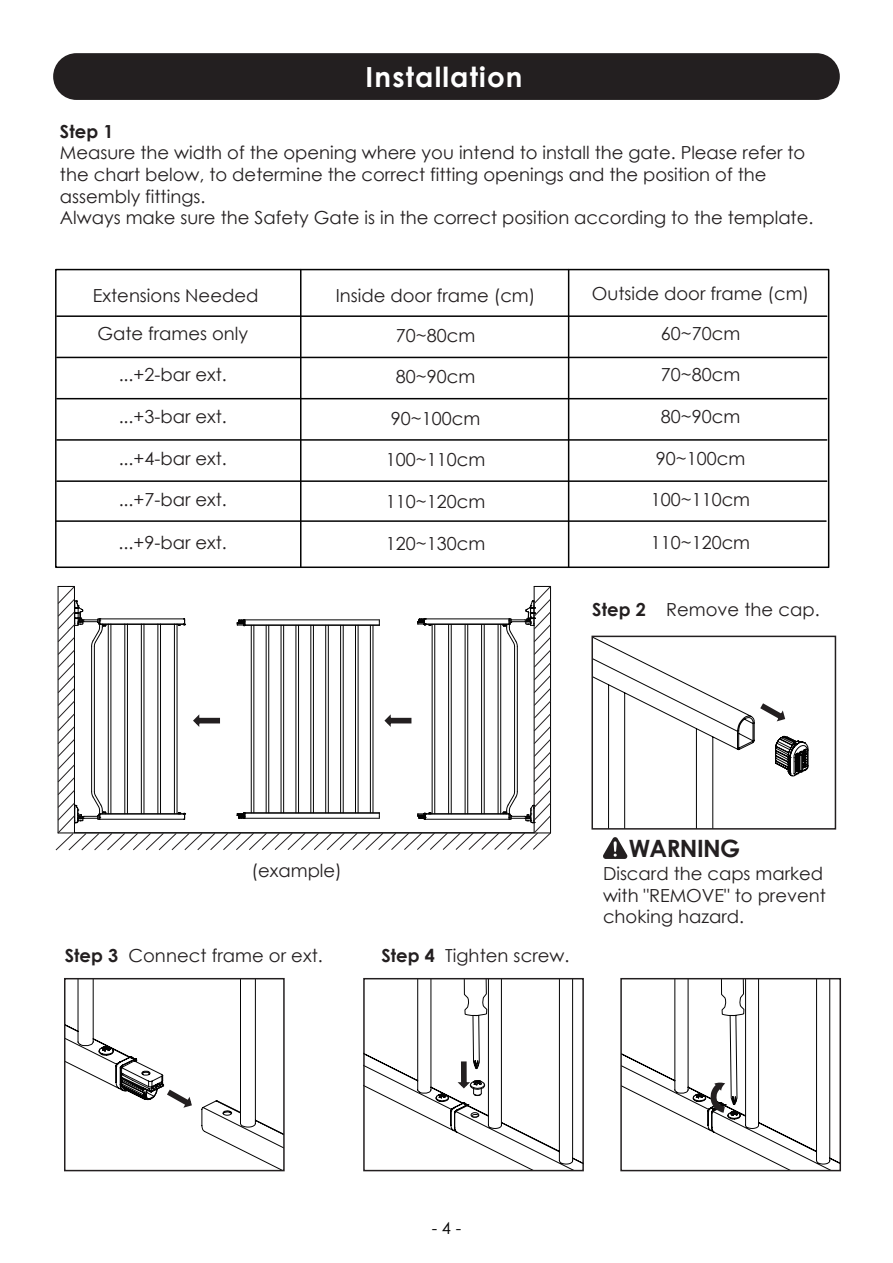
<style>
.page{position:relative;width:893px;height:1263px;background:#fff}
.page>*{position:absolute;margin:0;border:0;box-sizing:border-box;transform-origin:0 0}
.t1{font:700 27.75px "Century Gothic";letter-spacing:.04em;color:#fff}
.t2{font:700 23.85px "Century Gothic";letter-spacing:-.025em;color:#231f20}
.t3{font:18px/21.6px "Century Gothic";color:#231f20}
.t4{font:700 18px "Century Gothic";color:#231f20}
.t5{font:16.5px "Century Gothic";color:#030303}
.s1{font-weight:700}
</style>
<div class="page">
<svg style="left:603px;top:837px;width:25px;height:22px"></svg>
<div style="left:55px;top:269px;width:774px;height:299px;border:2px solid #030303"></div>
<hr style="left:57px;top:315px;width:770px;height:2px;background:#030303">
<hr style="left:57px;top:357px;width:770px;height:1px;background:#030303">
<hr style="left:57px;top:398px;width:770px;height:1px;background:#030303">
<hr style="left:57px;top:439px;width:770px;height:2px;background:#030303">
<hr style="left:57px;top:480px;width:770px;height:2px;background:#030303">
<hr style="left:300px;top:270px;width:1px;height:297px;background:#030303">
<hr style="left:56px;top:520px;width:770px;height:2px;background:#030303">
<hr style="left:568px;top:270px;width:1px;height:297px;background:#030303">
<svg style="left:65px;top:979px;width:219px;height:191px"></svg>
<svg style="left:364px;top:979px;width:219px;height:191px"></svg>
<svg style="left:594px;top:639px;width:214px;height:188px"></svg>
<div style="left:591px;top:636px;width:245px;height:194px;border:2px solid #231f20"></div>
<svg style="left:621px;top:979px;width:219px;height:191px"></svg>
<div style="left:53px;top:53px;width:787px;height:47px;background:#231f20;border-radius:23px"></div>
<svg style="left:55px;top:586px;width:496px;height:264px"></svg>
<h1 class="t1" style="left:366px;top:55px;width:158px">Installation</h1>
<p class="t4" style="left:60px;top:118px;width:55px">Step 1</p>
<p class="t3" style="left:60px;top:142px;width:755px">Measure the width of the opening where you intend to install the gate. Please refer to the chart below, to determine the correct fitting openings and the position of the assembly fittings.<br>Always make sure the Safety Gate is in the correct position according to the template.</p>
<p class="t3" style="left:93px;top:284px;width:167px">Extensions Needed</p>
<p class="t3" style="left:592px;top:283px;width:219px">Outside door frame (cm)</p>
<p class="t3" style="left:661px;top:323px;width:81px">60~70cm</p>
<p class="t3" style="left:661px;top:364px;width:81px">70~80cm</p>
<p class="t3" style="left:661px;top:405px;width:81px">80~90cm</p>
<p class="t3" style="left:656px;top:447px;width:91px">90~100cm</p>
<p class="t3" style="left:651px;top:488px;width:101px">100~110cm</p>
<p class="t3" style="left:336px;top:284px;width:201px">Inside door frame (cm)</p>
<p class="t3" style="left:396px;top:324px;width:81px">70~80cm</p>
<p class="t3" style="left:396px;top:365px;width:81px">80~90cm</p>
<p class="t3" style="left:391px;top:407px;width:91px">90~100cm</p>
<p class="t3" style="left:386px;top:449px;width:101px">100~110cm</p>
<p class="t3" style="left:386px;top:490px;width:101px">110~120cm</p>
<p class="t3" style="left:386px;top:533px;width:101px">120~130cm</p>
<p class="t3" style="left:97px;top:323px;width:152px">Gate frames only</p>
<p class="t3" style="left:119px;top:364px;width:110px">...+2-bar ext.</p>
<p class="t3" style="left:119px;top:405px;width:110px">...+3-bar ext.</p>
<p class="t3" style="left:119px;top:447px;width:110px">...+4-bar ext.</p>
<p class="t3" style="left:119px;top:488px;width:110px">...+7-bar ext.</p>
<p class="t3" style="left:119px;top:531px;width:110px">...+9-bar ext.</p>
<p class="t3" style="left:651px;top:531px;width:101px">110~120cm</p>
<p class="t3" style="left:592px;top:599px;width:229px"><span class="s1">Step 2</span> Remove the cap.</p>
<p class="t3" style="left:252px;top:859px;width:92px">(example)</p>
<p class="t3" style="left:65px;top:944px;width:260px"><span class="s1">Step 3</span> Connect frame or ext.</p>
<p class="t3" style="left:381px;top:944px;width:190px"><span class="s1">Step 4</span> Tighten screw.</p>
<h2 class="t2" style="left:629px;top:831px;width:113px">WARNING</h2>
<p class="t3" style="left:603px;top:862px;width:224px">Discard the caps marked with "REMOVE" to prevent choking hazard.</p>
<p class="t5" style="left:432px;top:1217px;width:31px">- 4 -</p>
</div>
